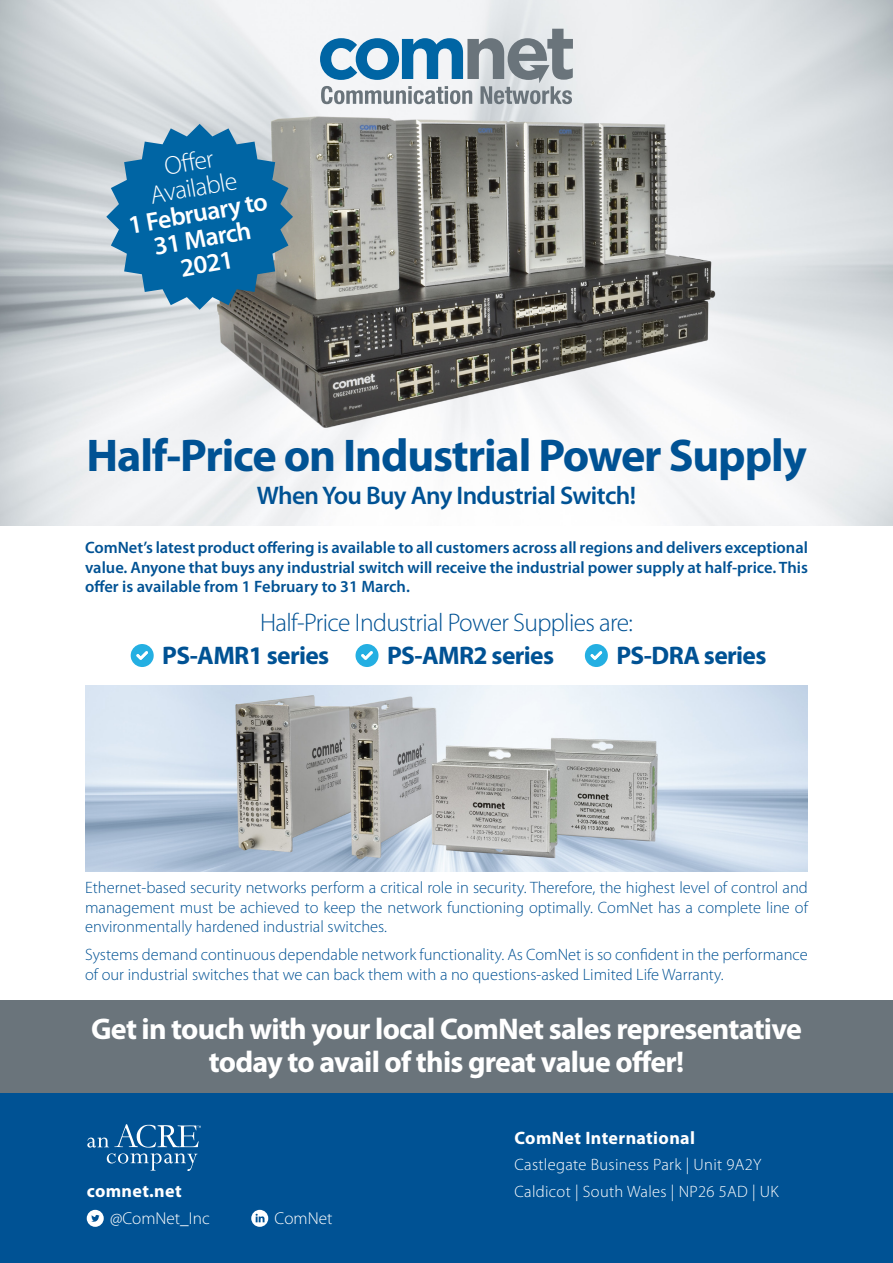
<style>
.page{position:relative;width:893px;height:1263px;background:#fff}
.page>*{position:absolute;margin:0;border:0;box-sizing:border-box;transform-origin:0 0}
.list{font:700 46.05px "Myriad Pro";letter-spacing:-.025em;color:#005294}
.list-2{font:700 30px/33px "Myriad Pro";letter-spacing:-.025em;color:#fff;text-align:center}
.list-3{font:600 25.8px "Myriad Pro";color:#fff}
.list-4{font:300 25.8px "Myriad Pro";color:#fff}
.list-5{font:700 25.5px "Myriad Pro";letter-spacing:-.025em;color:#005294}
.list-6{font:300 25.5px "Myriad Pro";letter-spacing:-.025em;color:#005294}
.list-7{font:600 25.5px "Myriad Pro";letter-spacing:-.025em;color:#005294}
.body{font:700 18px "Myriad Pro";letter-spacing:.02em;color:#fff}
.t1{font:300 17.25px "Myriad Pro";color:#fff}
.body-2{font:300 16.5px/19.5px "Myriad Pro";color:#005294;text-align:justify}
.body-3{font:600 16.5px/19.5px "Myriad Pro";color:#005294;text-align:justify}
.body-4{font:300 16.5px "Myriad Pro";letter-spacing:.02em;color:#fff}
</style>
<div class="page">
<img style="left:0;top:0;width:893px;height:525px">
<div style="left:0;top:1000px;width:893px;height:167px;background:#6a747b"></div>
<div style="left:0;top:1094px;width:893px;height:169px;background:#005294"></div>
<svg style="left:87px;top:1210px;width:17px;height:17px"></svg>
<svg style="left:251px;top:1210px;width:17px;height:17px"></svg>
<svg style="left:107px;top:1153px;width:91px;height:18px"></svg>
<svg style="left:87px;top:1124px;width:114px;height:23px"></svg>
<svg style="left:131px;top:644px;width:23px;height:23px"></svg>
<svg style="left:356px;top:644px;width:22px;height:23px"></svg>
<svg style="left:585px;top:644px;width:23px;height:23px"></svg>
<svg style="left:320px;top:29px;width:253px;height:75px"></svg>
<svg style="left:106px;top:124px;width:187px;height:186px;background:#397ea9"></svg>
<img style="left:85px;top:685px;width:723px;height:186px">
<p class="list-4" style="left:162px;top:153px;width:51px;rotate:-10deg">Off er</p>
<p class="list-4" style="left:148px;top:181px;width:89px;rotate:-10deg">Available</p>
<p class="list-3" style="left:126px;top:211px;width:142px;rotate:-10deg">1 February to</p>
<p class="list-3" style="left:152px;top:233px;width:100px;rotate:-10deg">31 March</p>
<p class="list-3" style="left:178px;top:254px;width:55px;rotate:-10deg">2021</p>
<p class="list" style="left:87px;top:429px;width:722px">Half-Price on Industrial Power Supply</p>
<p class="list-7" style="left:257px;top:481px;width:381px">When You Buy Any Industrial Switch!</p>
<p class="body-3" style="left:85px;top:538px;width:724px">ComNet’s latest product offering is available to all customers across all regions and delivers exceptional value. Anyone that buys any industrial switch will receive the industrial power supply at half-price. This offer is available from 1 February to 31 March.</p>
<p class="list-6" style="left:260px;top:608px;width:374px">Half-Price Industrial Power Supplies are:</p>
<p class="list-5" style="left:162px;top:641px;width:169px">PS-AMR1 series</p>
<p class="list-5" style="left:387px;top:641px;width:169px">PS-AMR2 series</p>
<p class="list-5" style="left:616px;top:641px;width:152px">PS-DRA series</p>
<p class="body-2" style="left:85px;top:878px;width:724px">Ethernet-based security networks perform a critical role in security. Therefore, the highest level of control and management must be achieved to keep the network functioning optimally. ComNet has a complete line of environmentally hardened industrial switches.</p>
<p class="body-2" style="left:85px;top:945px;width:724px">Systems demand continuous dependable network functionality. As ComNet is so confident in the performance of our industrial switches that we can back them with a no questions-asked Limited Life Warranty.</p>
<p class="list-2" style="left:91px;top:1013px;width:712px">Get in touch with your local ComNet sales representative today to avail of this great value offer!</p>
<p class="body" style="left:514px;top:1128px;width:182px">ComNet International</p>
<p class="body-4" style="left:514px;top:1156px;width:249px">Castlegate Business Park | Unit 9A2Y</p>
<p class="body" style="left:87px;top:1181px;width:96px">comnet.net</p>
<p class="body-4" style="left:514px;top:1182px;width:266px">Caldicot | South Wales | NP26 5AD | UK</p>
<p class="t1" style="left:110px;top:1208px;width:101px">@ComNet_Inc</p>
<p class="t1" style="left:275px;top:1208px;width:59px">ComNet</p>
</div>
